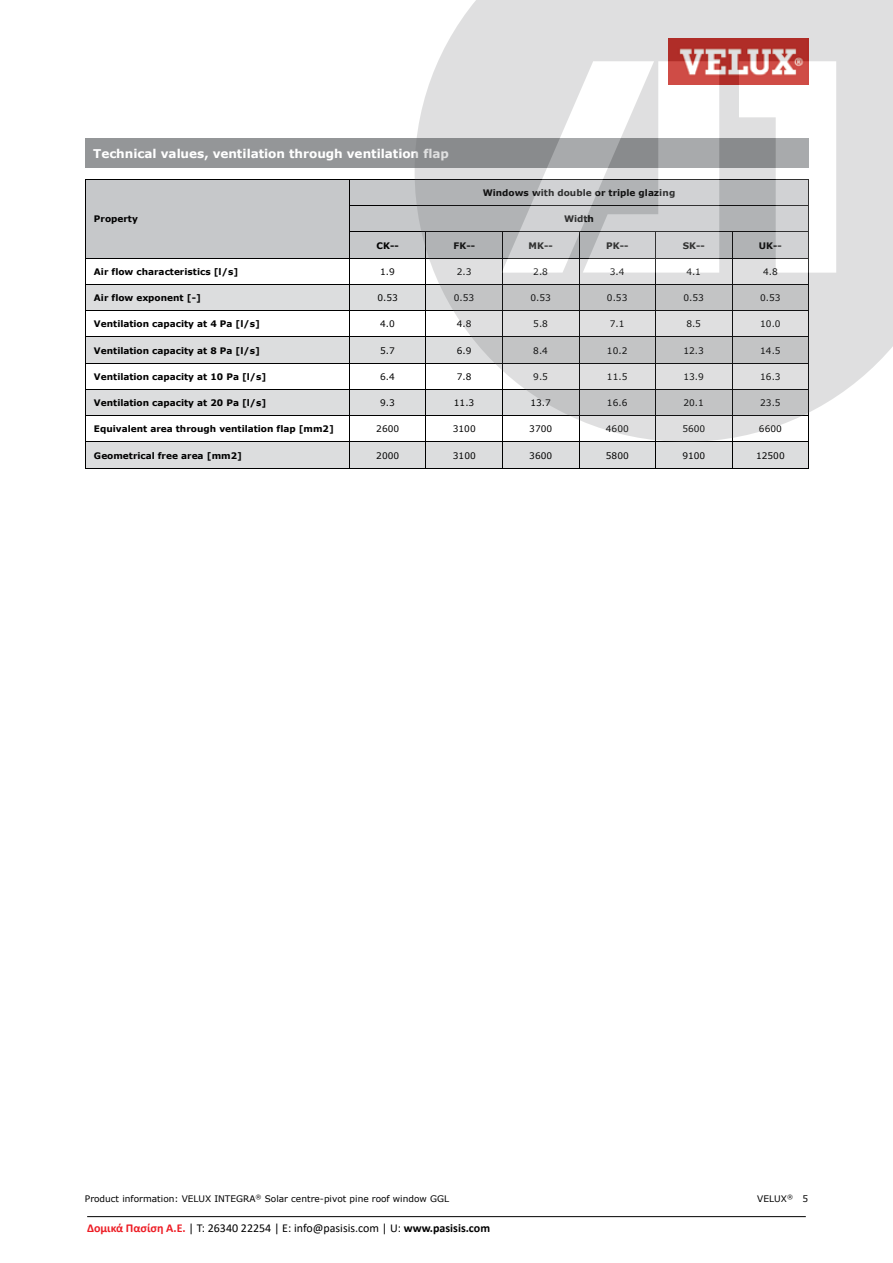
<style>
.page{position:relative;width:893px;height:1263px;background:#fff}
.page>*{position:absolute;margin:0;border:0;box-sizing:border-box;transform-origin:0 0}
.t1{font:12px "Calibri";color:#000}
.t2{font:700 12px "Verdana";color:#fff}
.t3{font:700 9px "Verdana";color:#000}
.t4{font:9px "Verdana";letter-spacing:.005em;color:#000}
.s1{font-weight:700;color:#ed1c24}
.s2{font-weight:700}
</style>
<div class="page">
<div style="left:85px;top:138px;width:723px;height:30px;background:#949698"></div>
<div style="left:86px;top:180px;width:263px;height:78px;background:#c6c8ca"></div>
<div style="left:350px;top:180px;width:458px;height:25px;background:#c6c8ca"></div>
<hr style="left:86px;top:179px;width:263px;height:1px;background:#000">
<hr style="left:350px;top:179px;width:458px;height:1px;background:#000">
<div style="left:350px;top:206px;width:458px;height:26px;background:#c6c8ca"></div>
<hr style="left:350px;top:205px;width:458px;height:1px;background:#000">
<div style="left:350px;top:232px;width:76px;height:26px;background:#c6c8ca"></div>
<hr style="left:350px;top:232px;width:76px;height:1px;background:#000">
<hr style="left:86px;top:258px;width:263px;height:1px;background:#000">
<hr style="left:350px;top:258px;width:76px;height:1px;background:#000">
<div style="left:86px;top:285px;width:263px;height:25px;background:#dcddde"></div>
<div style="left:350px;top:285px;width:76px;height:25px;background:#dcddde"></div>
<hr style="left:86px;top:284px;width:263px;height:1px;background:#000">
<hr style="left:350px;top:284px;width:76px;height:1px;background:#000">
<hr style="left:86px;top:310px;width:263px;height:1px;background:#000">
<hr style="left:350px;top:310px;width:76px;height:1px;background:#000">
<div style="left:86px;top:337px;width:263px;height:26px;background:#dcddde"></div>
<div style="left:350px;top:337px;width:76px;height:26px;background:#dcddde"></div>
<hr style="left:86px;top:336px;width:263px;height:1px;background:#000">
<hr style="left:350px;top:336px;width:76px;height:1px;background:#000">
<hr style="left:86px;top:363px;width:263px;height:1px;background:#000">
<hr style="left:350px;top:363px;width:76px;height:1px;background:#000">
<div style="left:86px;top:390px;width:263px;height:25px;background:#dcddde"></div>
<div style="left:350px;top:390px;width:76px;height:25px;background:#dcddde"></div>
<hr style="left:86px;top:389px;width:263px;height:1px;background:#000">
<hr style="left:350px;top:389px;width:76px;height:1px;background:#000">
<hr style="left:86px;top:415px;width:263px;height:1px;background:#000">
<hr style="left:350px;top:415px;width:76px;height:1px;background:#000">
<div style="left:86px;top:442px;width:263px;height:26px;background:#dcddde"></div>
<div style="left:350px;top:442px;width:76px;height:26px;background:#dcddde"></div>
<div style="left:426px;top:442px;width:76px;height:26px;background:#dcddde"></div>
<div style="left:656px;top:442px;width:76px;height:26px;background:#dcddde"></div>
<div style="left:732px;top:442px;width:76px;height:26px;background:#dcddde"></div>
<hr style="left:86px;top:441px;width:263px;height:1px;background:#000">
<hr style="left:350px;top:441px;width:76px;height:1px;background:#000">
<svg style="left:85px;top:179px;width:1px;height:290px"></svg>
<hr style="left:86px;top:468px;width:263px;height:1px;background:#000">
<svg style="left:349px;top:179px;width:1px;height:290px"></svg>
<hr style="left:350px;top:468px;width:76px;height:1px;background:#000">
<hr style="left:426px;top:468px;width:76px;height:1px;background:#000">
<hr style="left:656px;top:468px;width:76px;height:1px;background:#000">
<svg style="left:732px;top:442px;width:1px;height:26px"></svg>
<hr style="left:732px;top:468px;width:76px;height:1px;background:#000">
<hr style="left:87px;top:1216px;width:719px;height:1px;background:#000">
<svg style="left:415px;top:0;width:478px;height:442px;fill:#dfdfe0"></svg>
<svg style="left:502px;top:61px;width:217px;height:408px"></svg>
<svg style="left:739px;top:61px;width:97px;height:408px"></svg>
<h1 class="t2" style="left:93px;top:145px;width:357px">Technical values, ventilation through ventilation flap</h1>
<p class="t3" style="left:94px;top:213px;width:46px">Property</p>
<p class="t3" style="left:483px;top:186px;width:194px">Windows with double or triple glazing</p>
<p class="t3" style="left:564px;top:213px;width:31px">Width</p>
<p class="t3" style="left:377px;top:239px;width:24px">CK--</p>
<p class="t3" style="left:453px;top:239px;width:23px">FK--</p>
<p class="t3" style="left:529px;top:239px;width:26px">MK--</p>
<p class="t3" style="left:606px;top:239px;width:24px">PK--</p>
<p class="t3" style="left:683px;top:239px;width:24px">SK--</p>
<p class="t3" style="left:759px;top:239px;width:25px">UK--</p>
<p class="t3" style="left:94px;top:265px;width:146px">Air flow characteristics [l/s]</p>
<p class="t4" style="left:380px;top:265px;width:16px">1.9</p>
<p class="t4" style="left:457px;top:265px;width:16px">2.3</p>
<p class="t4" style="left:533px;top:265px;width:16px">2.8</p>
<p class="t4" style="left:610px;top:265px;width:16px">3.4</p>
<p class="t4" style="left:686px;top:265px;width:16px">4.1</p>
<p class="t4" style="left:763px;top:265px;width:16px">4.8</p>
<p class="t3" style="left:94px;top:292px;width:108px">Air flow exponent [-]</p>
<p class="t4" style="left:377px;top:292px;width:22px">0.53</p>
<p class="t4" style="left:454px;top:292px;width:22px">0.53</p>
<p class="t4" style="left:530px;top:292px;width:22px">0.53</p>
<p class="t4" style="left:607px;top:292px;width:22px">0.53</p>
<p class="t4" style="left:683px;top:292px;width:22px">0.53</p>
<p class="t4" style="left:760px;top:292px;width:22px">0.53</p>
<p class="t3" style="left:94px;top:318px;width:168px">Ventilation capacity at 4 Pa [l/s]</p>
<p class="t4" style="left:380px;top:318px;width:16px">4.0</p>
<p class="t4" style="left:457px;top:318px;width:16px">4.8</p>
<p class="t4" style="left:533px;top:318px;width:16px">5.8</p>
<p class="t4" style="left:610px;top:318px;width:16px">7.1</p>
<p class="t4" style="left:686px;top:318px;width:16px">8.5</p>
<p class="t4" style="left:760px;top:318px;width:22px">10.0</p>
<p class="t3" style="left:94px;top:344px;width:168px">Ventilation capacity at 8 Pa [l/s]</p>
<p class="t4" style="left:380px;top:344px;width:16px">5.7</p>
<p class="t4" style="left:457px;top:344px;width:16px">6.9</p>
<p class="t4" style="left:533px;top:344px;width:16px">8.4</p>
<p class="t4" style="left:607px;top:344px;width:22px">10.2</p>
<p class="t4" style="left:683px;top:344px;width:22px">12.3</p>
<p class="t4" style="left:760px;top:344px;width:22px">14.5</p>
<p class="t3" style="left:94px;top:370px;width:174px">Ventilation capacity at 10 Pa [l/s]</p>
<p class="t4" style="left:380px;top:370px;width:16px">6.4</p>
<p class="t4" style="left:457px;top:370px;width:16px">7.8</p>
<p class="t4" style="left:533px;top:370px;width:16px">9.5</p>
<p class="t4" style="left:607px;top:370px;width:22px">11.5</p>
<p class="t4" style="left:683px;top:370px;width:22px">13.9</p>
<p class="t4" style="left:760px;top:370px;width:22px">16.3</p>
<p class="t3" style="left:94px;top:396px;width:174px">Ventilation capacity at 20 Pa [l/s]</p>
<p class="t4" style="left:380px;top:397px;width:16px">9.3</p>
<p class="t4" style="left:454px;top:397px;width:22px">11.3</p>
<p class="t4" style="left:530px;top:397px;width:22px">13.7</p>
<p class="t4" style="left:607px;top:397px;width:22px">16.6</p>
<p class="t4" style="left:683px;top:397px;width:22px">20.1</p>
<p class="t4" style="left:760px;top:397px;width:22px">23.5</p>
<p class="t3" style="left:94px;top:423px;width:242px">Equivalent area through ventilation flap [mm2]</p>
<p class="t4" style="left:376px;top:423px;width:25px">2600</p>
<p class="t4" style="left:453px;top:423px;width:25px">3100</p>
<p class="t4" style="left:529px;top:423px;width:25px">3700</p>
<p class="t4" style="left:606px;top:423px;width:25px">4600</p>
<p class="t4" style="left:682px;top:423px;width:25px">5600</p>
<p class="t4" style="left:759px;top:423px;width:25px">6600</p>
<p class="t3" style="left:94px;top:449px;width:150px">Geometrical free area [mm2]</p>
<p class="t4" style="left:376px;top:449px;width:25px">2000</p>
<p class="t4" style="left:453px;top:449px;width:25px">3100</p>
<p class="t4" style="left:529px;top:449px;width:25px">3600</p>
<p class="t4" style="left:606px;top:449px;width:25px">5800</p>
<p class="t4" style="left:682px;top:449px;width:25px">9100</p>
<p class="t4" style="left:756px;top:449px;width:30px">12500</p>
<p class="t4" style="left:85px;top:1192px;width:366px">Product information: VELUX INTEGRA<sup>®</sup> Solar centre-pivot pine roof window GGL</p>
<p class="t4" style="left:757px;top:1192px;width:52px">VELUX<sup>®</sup> 5</p>
<h1 class="t1" style="left:87px;top:1219px;width:404px"><span class="s1">Δομικά Πασίση Α.Ε.</span> | T: 26340 22254 | E: info@pasisis.com | U: <span class="s2">www.pasisis.com</span></h1>
</div>
